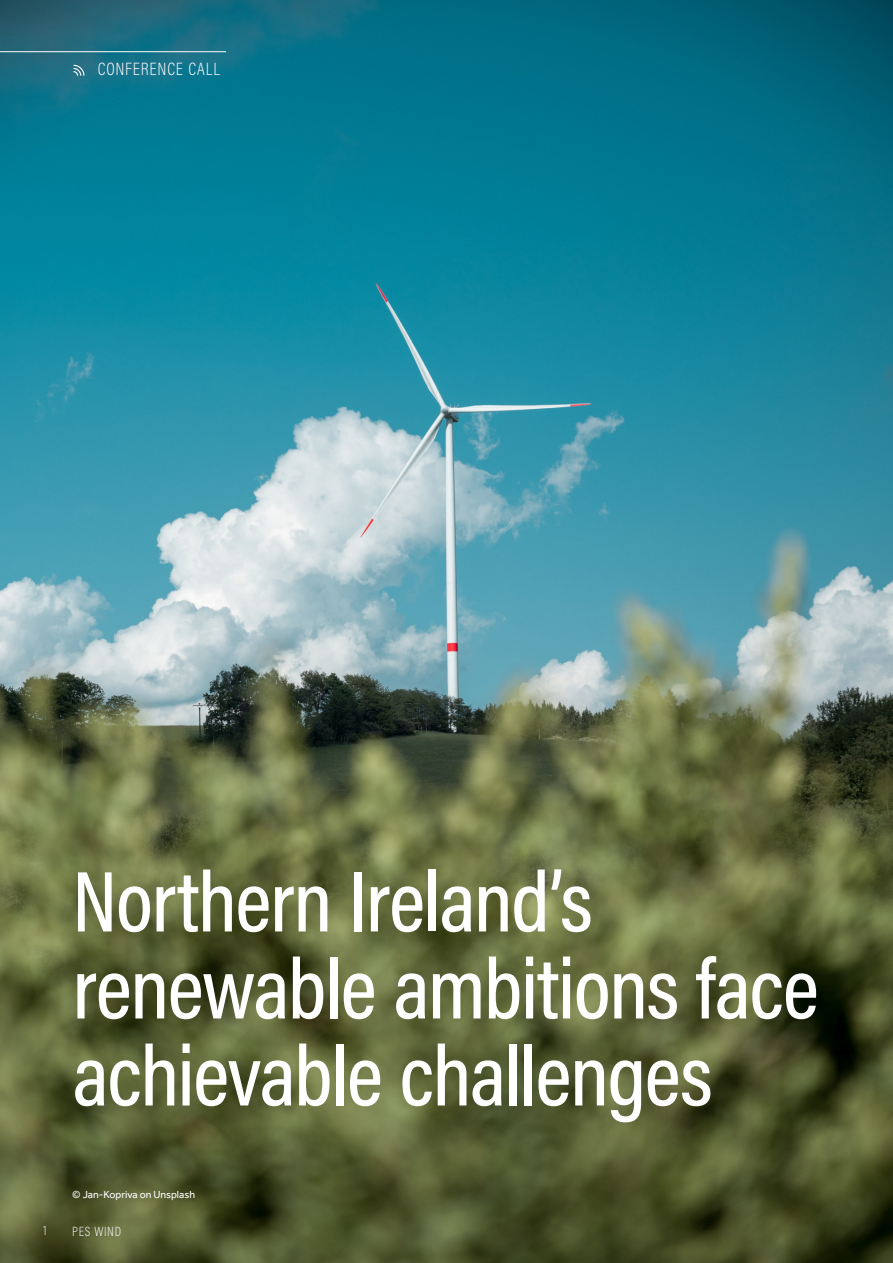
<style>
.page{position:relative;width:893px;height:1263px;background:#fff}
.page>*{position:absolute;margin:0;border:0;box-sizing:border-box;transform-origin:0 0}
.Heading_40pt_2015{font:500 87px/87px "Acumin Pro Cond";letter-spacing:-.015em;color:#fff}
.Page_head_2015{font:200 18px "Acumin Pro Cond";letter-spacing:.05em;color:#fff}
.t1{font:200 13.5px "Acumin Pro Cond";letter-spacing:.05em;color:#fff}
.CAPTIONS{font:10.5px "Effra";color:#fff}
</style>
<div class="page">
<img style="left:0;top:0;width:893px;height:1263px">
<hr style="left:0;top:51px;width:226px;height:1px;background:#fff">
<svg style="left:72px;top:64px;width:13px;height:13px"></svg>
<p class="Page_head_2015" style="left:98px;top:58px;width:124px">CONFERENCE CALL</p>
<p class="Heading_40pt_2015" style="left:72px;top:856px;width:748px">Northern Ireland’s renewable ambitions face achievable challenges</p>
<p class="CAPTIONS" style="left:72px;top:1188px;width:124px">© Jan-Kopriva on Unsplash</p>
<p class="t1" style="left:44px;top:1222px;width:5px">1</p>
<p class="t1" style="left:72px;top:1223px;width:50px">PES WIND</p>
</div>
